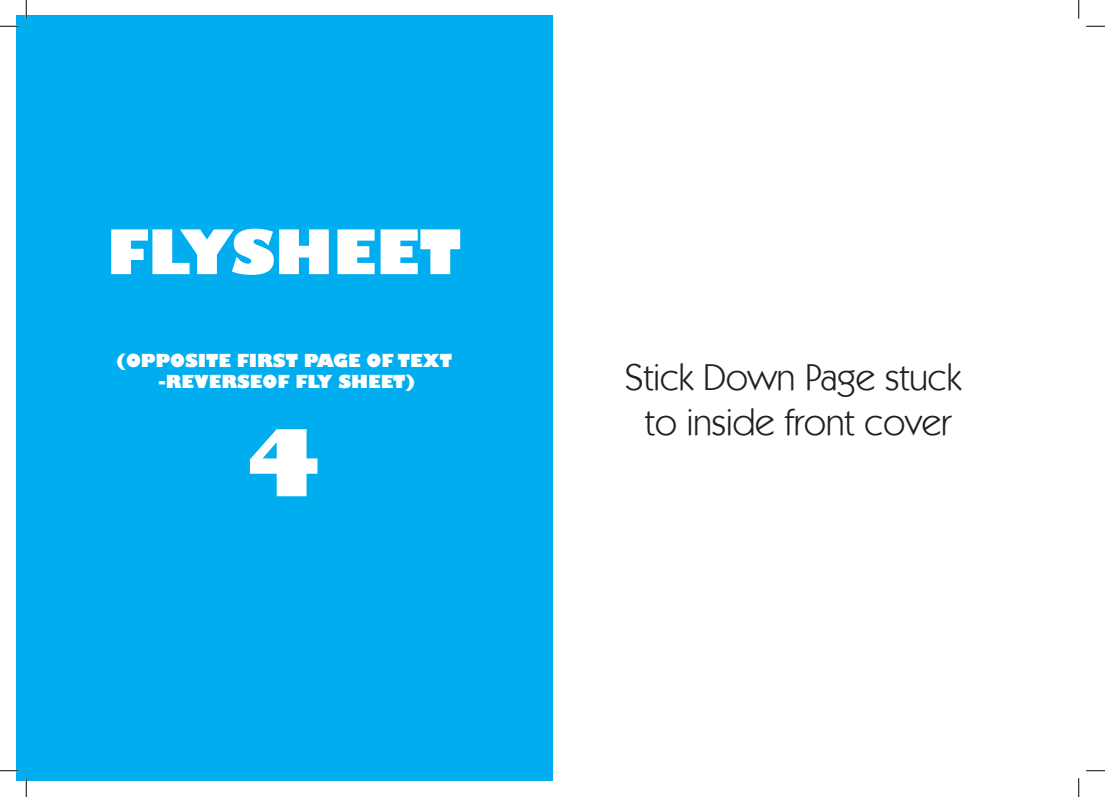
<style>
.page{position:relative;width:1105px;height:797px;background:#fff}
.page>*{position:absolute;margin:0;border:0;box-sizing:border-box;transform-origin:0 0}
.t1{font:800 90px "Gill Sans";color:#fff}
.t2{font:800 60px "Gill Sans";color:#fff}
.t3{font:37.5px "Kabel IT Cby BT";color:#231f20}
.t4{font:800 17.5px "Gill Sans";color:#fff}
</style>
<div class="page">
<div style="left:16px;top:16px;width:536px;height:765px;background:#00aeef"></div>
<svg style="left:0;top:25px;width:19px;height:2px"></svg>
<svg style="left:1086px;top:25px;width:19px;height:2px"></svg>
<svg style="left:0;top:770px;width:19px;height:1px"></svg>
<svg style="left:1086px;top:770px;width:19px;height:1px"></svg>
<svg style="left:25px;top:0;width:2px;height:19px"></svg>
<svg style="left:25px;top:778px;width:2px;height:19px"></svg>
<svg style="left:1078px;top:0;width:1px;height:19px"></svg>
<svg style="left:1078px;top:778px;width:1px;height:19px"></svg>
<p class="t2" style="left:107px;top:214px;width:356px">FLYSHEET</p>
<p class="t4" style="left:116px;top:350px;width:337px">(OPPOSITE FIRST PAGE OF TEXT</p>
<p class="t4" style="left:159px;top:371px;width:258px">-REVERSEOF FLY SHEET)</p>
<p class="t1" style="left:246px;top:406px;width:78px">4</p>
<p class="t3" style="left:625px;top:354px;width:338px">Stick Down Page stuck</p>
<p class="t3" style="left:645px;top:399px;width:308px">to inside front cover</p>
</div>
